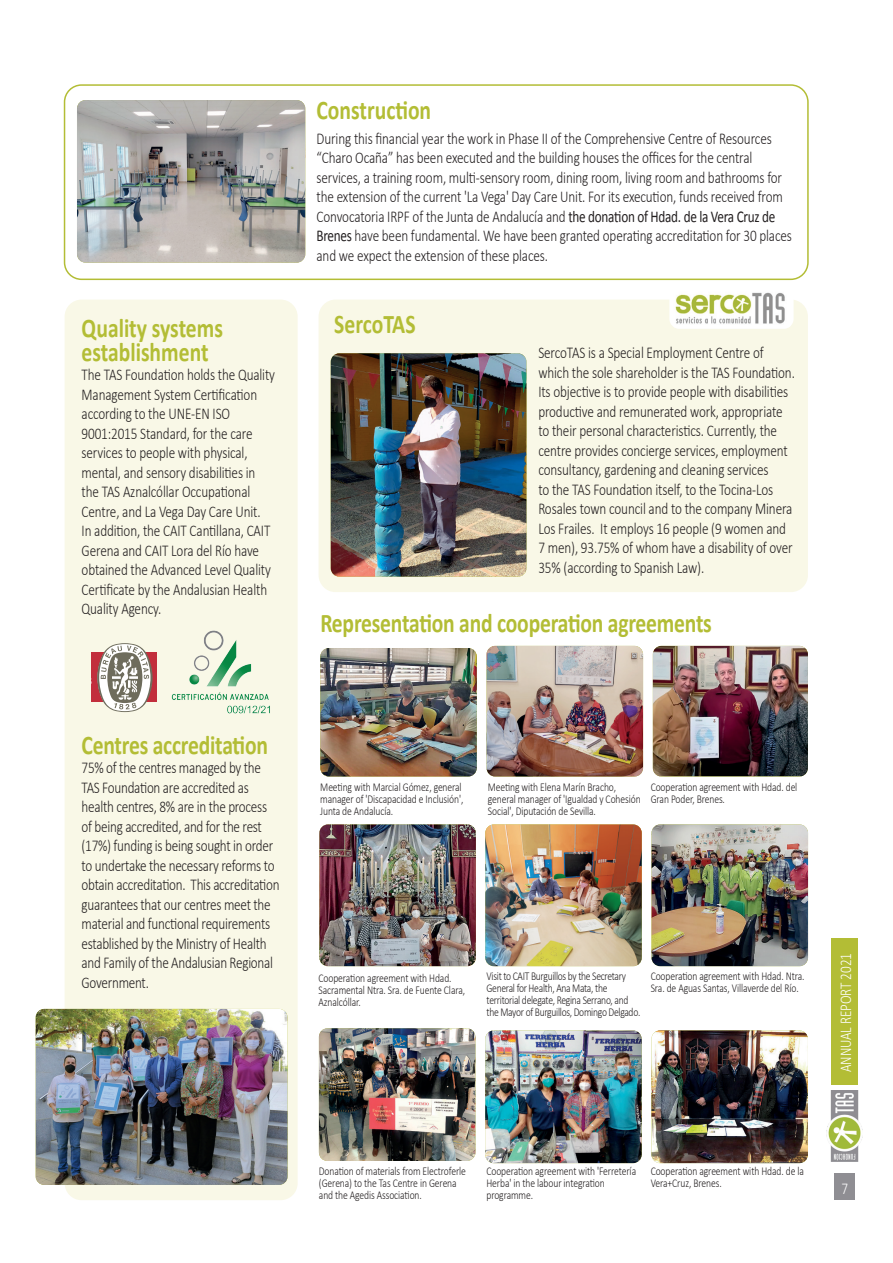
<style>
.page{position:relative;width:893px;height:1263px;background:#fff}
.page>*{position:absolute;margin:0;border:0;box-sizing:border-box;transform-origin:0 0}
.t1{font:700 27px/24px "Calibri";letter-spacing:-.01em;color:#b3bd35;scale:.8 1}
.t2{font:300 16.5px/19.5px "Calibri";letter-spacing:-.01em;color:#231f20;scale:.8 1}
.t3{font:300 16.5px "Calibri";letter-spacing:-.005em;color:#fff;scale:.8 1}
.t4{font:300 12px/12px "Calibri";letter-spacing:-.01em;color:#231f20;scale:.8 1}
.t5{font:300 12px/12px "Calibri";letter-spacing:-.03em;color:#231f20;scale:.8 1}
.s1{font-weight:400}
</style>
<div class="page">
<div style="left:831px;top:938px;width:27px;height:147px;background:#b3bd35"></div>
<div style="left:834px;top:1173px;width:21px;height:27px;background:#8f8e93"></div>
<img style="left:827px;top:1091px;width:36px;height:70px">
<div style="left:65px;top:300px;width:233px;height:900px;background:#f9f8e7;border-radius:17px"></div>
<div style="left:91px;top:652px;width:65px;height:50px;background:#c22e3c"></div>
<svg style="left:91px;top:643px;width:62px;height:69px"></svg>
<div style="left:64px;top:84px;width:745px;height:196px;border:2px solid #b3bd35;border-radius:17px"></div>
<div style="left:319px;top:300px;width:489px;height:292px;background:#f9f8e7;border-radius:17px"></div>
<div style="left:669px;top:290px;width:125px;height:39px;background:#fff;border-radius:10px"></div>
<img style="left:675px;top:292px;width:116px;height:37px">
<img style="left:36px;top:1009px;width:252px;height:176px">
<img style="left:320px;top:648px;width:157px;height:128px">
<img style="left:487px;top:646px;width:156px;height:130px">
<img style="left:653px;top:646px;width:155px;height:130px">
<img style="left:319px;top:824px;width:157px;height:142px">
<img style="left:485px;top:824px;width:157px;height:142px">
<img style="left:651px;top:824px;width:157px;height:142px">
<img style="left:319px;top:1028px;width:156px;height:133px">
<img style="left:485px;top:1030px;width:157px;height:133px">
<img style="left:651px;top:1030px;width:157px;height:133px">
<img style="left:331px;top:353px;width:195px;height:224px">
<img style="left:77px;top:100px;width:228px;height:163px">
<img style="left:171px;top:630px;width:99px;height:84px">
<h1 class="t1" style="left:82px;top:315px;width:178px">Quality systems establishment</h1>
<p class="t2" style="left:82px;top:365px;width:243px">The TAS Foundation holds the Quality Management System Certification according to the UNE-EN ISO 9001:2015 Standard, for the care services to people with physical, mental, and sensory disabilities in the TAS Aznalcóllar Occupational Centre, and La Vega Day Care Unit.<br>In addition, the CAIT Cantillana, CAIT Gerena and CAIT Lora del Río have obtained the Advanced Level Quality Certificate by the Andalusian Health Quality Agency.</p>
<h1 class="t1" style="left:317px;top:97px;width:145px">Construction</h1>
<p class="t2" style="left:317px;top:128px;width:596px">During this financial year the work in Phase II of the Comprehensive Centre of Resources “Charo Ocaña” has been executed and the building houses the offices for the central services, a training room, multi-sensory room, dining room, living room and bathrooms for the extension of the current 'La Vega' Day Care Unit. For its execution, funds received from Convocatoria IRPF of the Junta de Andalucía and <span class="s1">the donation of Hdad. de la Vera Cruz de Brenes</span> have been fundamental. We have been granted operating accreditation for 30 places and we expect the extension of these places.</p>
<h1 class="t1" style="left:334px;top:311px;width:103px">SercoTAS</h1>
<p class="t2" style="left:538px;top:343px;width:322px">SercoTAS is a Special Employment Centre of which the sole shareholder is the TAS Foundation.<br>Its objective is to provide people with disabilities productive and remunerated work, appropriate to their personal characteristics. Currently, the centre provides concierge services, employment consultancy, gardening and cleaning services<br>to the TAS Foundation itself, to the Tocina-Los Rosales town council and to the company Minera Los Frailes. It employs 16 people (9 women and 7 men), 93.75% of whom have a disability of over 35% (according to Spanish Law).</p>
<h1 class="t1" style="left:320px;top:610px;width:491px">Representation and cooperation agreements</h1>
<h1 class="t1" style="left:82px;top:732px;width:235px">Centres accreditation</h1>
<p class="t2" style="left:82px;top:758px;width:249px">75% of the centres managed by the TAS Foundation are accredited as health centres, 8% are in the process of being accredited, and for the rest (17%) funding is being sought in order to undertake the necessary reforms to obtain accreditation. This accreditation guarantees that our centres meet the material and functional requirements established by the Ministry of Health and Family of the Andalusian Regional Government.</p>
<p class="t4" style="left:320px;top:781px;width:180px">Meeting with Marcial Gómez, general manager of 'Discapacidad e Inclusión',<br>Junta de Andalucía.</p>
<p class="t4" style="left:488px;top:781px;width:193px">Meeting with Elena Marín Bracho, general manager of 'Igualdad y Cohesión<br>Social', Diputación de Sevilla.</p>
<p class="t4" style="left:651px;top:781px;width:185px">Cooperation agreement with Hdad. del<br>Gran Poder, Brenes.</p>
<p class="t4" style="left:319px;top:971px;width:185px">Cooperation agreement with Hdad.<br>Sacramental Ntra. Sra. de Fuente Clara,<br>Aznalcóllar.</p>
<p class="t4" style="left:651px;top:970px;width:194px">Cooperation agreement with Hdad. Ntra.<br>Sra. de Aguas Santas, Villaverde del Río.</p>
<p class="t5" style="left:487px;top:970px;width:194px">Visit to CAIT Burguillos by the Secretary General for Health, Ana Mata, the territorial delegate, Regina Serrano, and the Mayor of Burguillos, Domingo Delgado.</p>
<p class="t3" style="left:835px;top:1072px;width:150px;rotate:-90deg">ANNUAL REPORT 2021</p>
<p class="t4" style="left:319px;top:1165px;width:185px">Donation of materials from Electroferle (Gerena) to the Tas Centre in Gerena and the Agedis Association.</p>
<p class="t4" style="left:486px;top:1165px;width:189px">Cooperation agreement with 'Ferretería<br>Herba' in the labour integration programme.</p>
<p class="t4" style="left:651px;top:1165px;width:193px">Cooperation agreement with Hdad. de la<br>Vera+Cruz, Brenes.</p>
<p class="t3" style="left:841px;top:1178px;width:10px">7</p>
</div>
